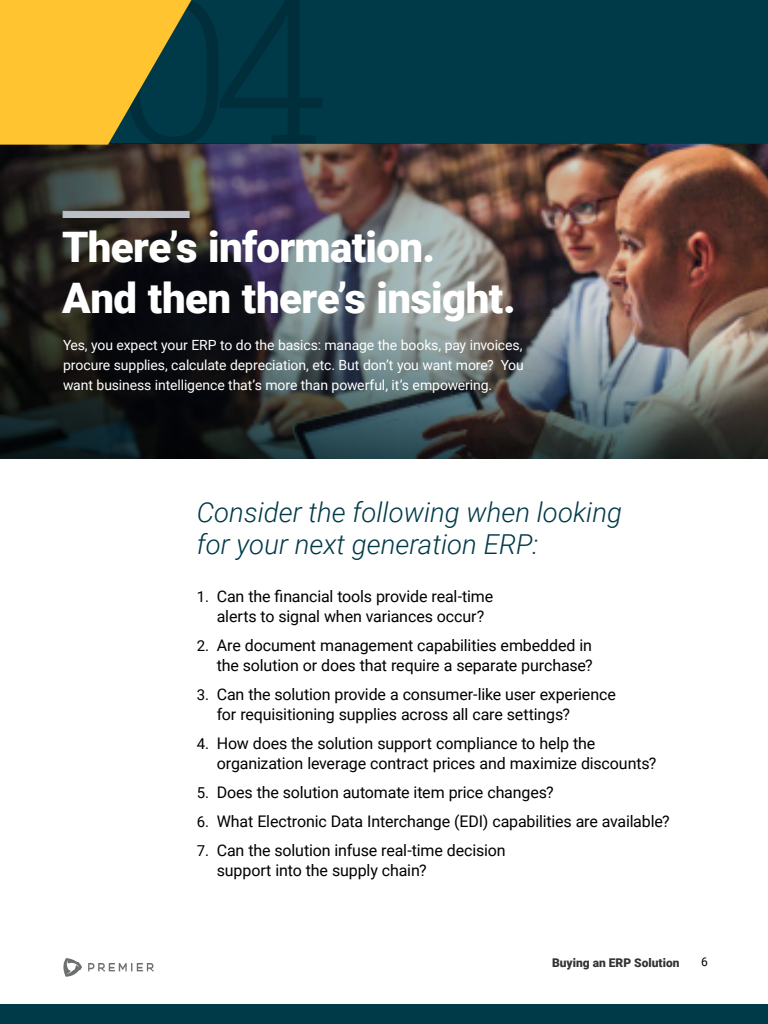
<style>
.page{position:relative;width:768px;height:1024px;background:#fff}
.page>*{position:absolute;margin:0;border:0;box-sizing:border-box;transform-origin:0 0}
.Subheader{font:900 42.05px/50.5px "Roboto";letter-spacing:-.015em;color:#fff}
.t1{font:italic 300 27.5px/32.5px "Roboto";color:#003a48}
.t2{font:16px/20px "Roboto";letter-spacing:-.01em;color:#000}
.t3{font:14px/20px "Roboto";letter-spacing:-.01em;color:#fff;text-align:justify}
.t4{font:900 12px "Roboto";color:#333}
.t5{font:12px "Roboto";color:#000}
.s1{font-size:15px}
</style>
<div class="page">
<div style="left:191px;top:0;width:577px;height:144px;background:#003a48"></div>
<img style="left:0;top:144px;width:768px;height:174px">
<img style="left:0;top:318px;width:768px;height:141px">
<div style="left:63px;top:211px;width:126px;height:7px;background:#bcc0c6"></div>
<svg style="left:0;top:0;width:191px;height:145px;background:#c7a534"></svg>
<img style="left:63px;top:958px;width:91px;height:19px">
<div style="left:0;top:1004px;width:768px;height:20px;background:#003a48"></div>
<p class="Subheader" style="left:62px;top:221px;width:455px">There’s information.<br>And then there’s insight.</p>
<p class="t3" style="left:63px;top:334px;width:462px">Yes, you expect your ERP to do the basics: manage the books, pay invoices, procure supplies, calculate depreciation, etc. But don’t you want more? You want business intelligence that’s more than powerful, it’s empowering.</p>
<p class="t1" style="left:197px;top:495px;width:427px">Consider the following when looking for your next generation ERP:</p>
<p class="t2" style="left:217px;top:586px;width:278px;text-indent:-20px"><span class="s1">1.</span> Can the financial tools provide real-time alerts to signal when variances occur?</p>
<p class="t2" style="left:197px;top:635px;width:397px;text-align:right"><span class="s1">2.</span> Are document management capabilities embedded in the solution or does that require a separate purchase?</p>
<p class="t2" style="left:217px;top:684px;width:401px;text-indent:-20px"><span class="s1">3.</span> Can the solution provide a consumer-like user experience for requisitioning supplies across all care settings?</p>
<p class="t2" style="left:217px;top:733px;width:441px;text-indent:-20px"><span class="s1">4.</span> How does the solution support compliance to help the organization leverage contract prices and maximize discounts?</p>
<p class="t2" style="left:197px;top:782px;width:359px"><span class="s1">5.</span> Does the solution automate item price changes?</p>
<p class="t2" style="left:197px;top:811px;width:474px"><span class="s1">6.</span> What Electronic Data Interchange (EDI) capabilities are available?</p>
<p class="t2" style="left:217px;top:840px;width:290px;text-indent:-20px"><span class="s1">7.</span> Can the solution infuse real-time decision support into the supply chain?</p>
<p class="t4" style="left:552px;top:954px;width:129px">Buying an ERP Solution</p>
<p class="t5" style="left:701px;top:954px;width:8px">6</p>
</div>
